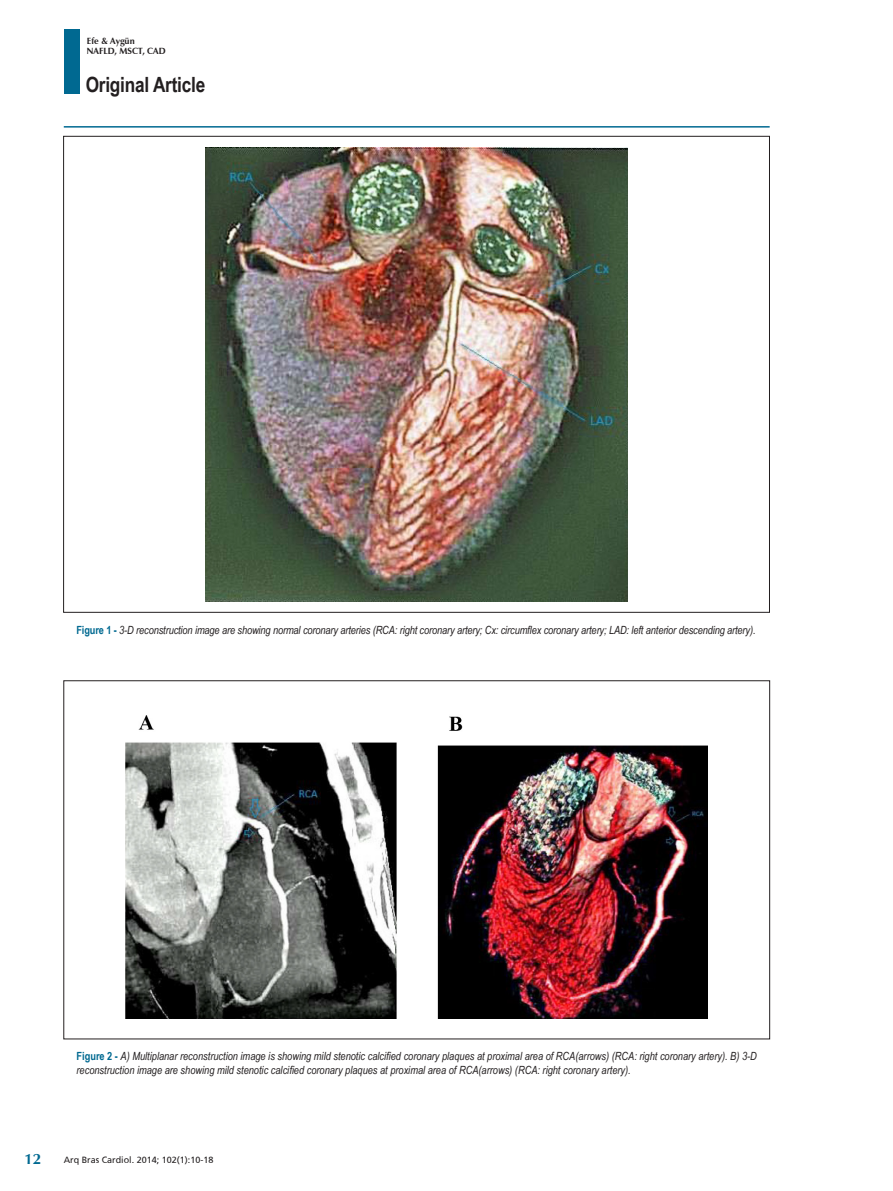
<style>
.page{position:relative;width:893px;height:1191px;background:#fff}
.page>*{position:absolute;margin:0;border:0;box-sizing:border-box;transform-origin:0 0}
.t1{font:700 21px "Arial Narrow";letter-spacing:-.01em;color:#231f20}
.t2{font:700 15px "Zapf Humanist 601 BT";color:#006991}
._05_-_LEGENDA_TABELA{font:italic 11.25px/13.5px "Arial Narrow";color:#231f20}
.t3{font:9px "Frutiger";color:#231f20}
.t4{font:700 9px "Zapf Humanist 601 BT";color:#231f20}
.s1{font-weight:700;font-style:normal;color:#006991}
</style>
<div class="page">
<hr style="left:64px;top:126px;width:706px;height:2px;background:#006991">
<div style="left:64px;top:29px;width:16px;height:65px;background:#006991"></div>
<img style="left:206px;top:147px;width:421px;height:454px">
<img style="left:126px;top:715px;width:582px;height:303px">
<p class="t4" style="left:87px;top:35px;width:49px">Efe &amp; Aygün</p>
<p class="t4" style="left:87px;top:46px;width:80px">NAFLD, MSCT, CAD</p>
<h1 class="t1" style="left:86px;top:68px;width:121px">Original Article</h1>
<p class="_05_-_LEGENDA_TABELA" style="left:76px;top:623px;width:681px"><span class="s1">Figure 1 -</span> 3-D reconstruction image are showing normal coronary arteries (RCA: right coronary artery; Cx: circumflex coronary artery; LAD: left anterior descending artery).</p>
<p class="_05_-_LEGENDA_TABELA" style="left:77px;top:1049px;width:682px"><span class="s1">Figure 2 -</span> A) Multiplanar reconstruction image is showing mild stenotic calcified coronary plaques at proximal area of RCA(arrows) (RCA: right coronary artery). B) 3-D reconstruction image are showing mild stenotic calcified coronary plaques at proximal area of RCA(arrows) (RCA: right coronary artery).</p>
<h2 class="t2" style="left:25px;top:1149px;width:18px">12</h2>
<p class="t3" style="left:64px;top:1154px;width:151px">Arq Bras Cardiol. 2014; 102(1):10-18</p>
</div>
